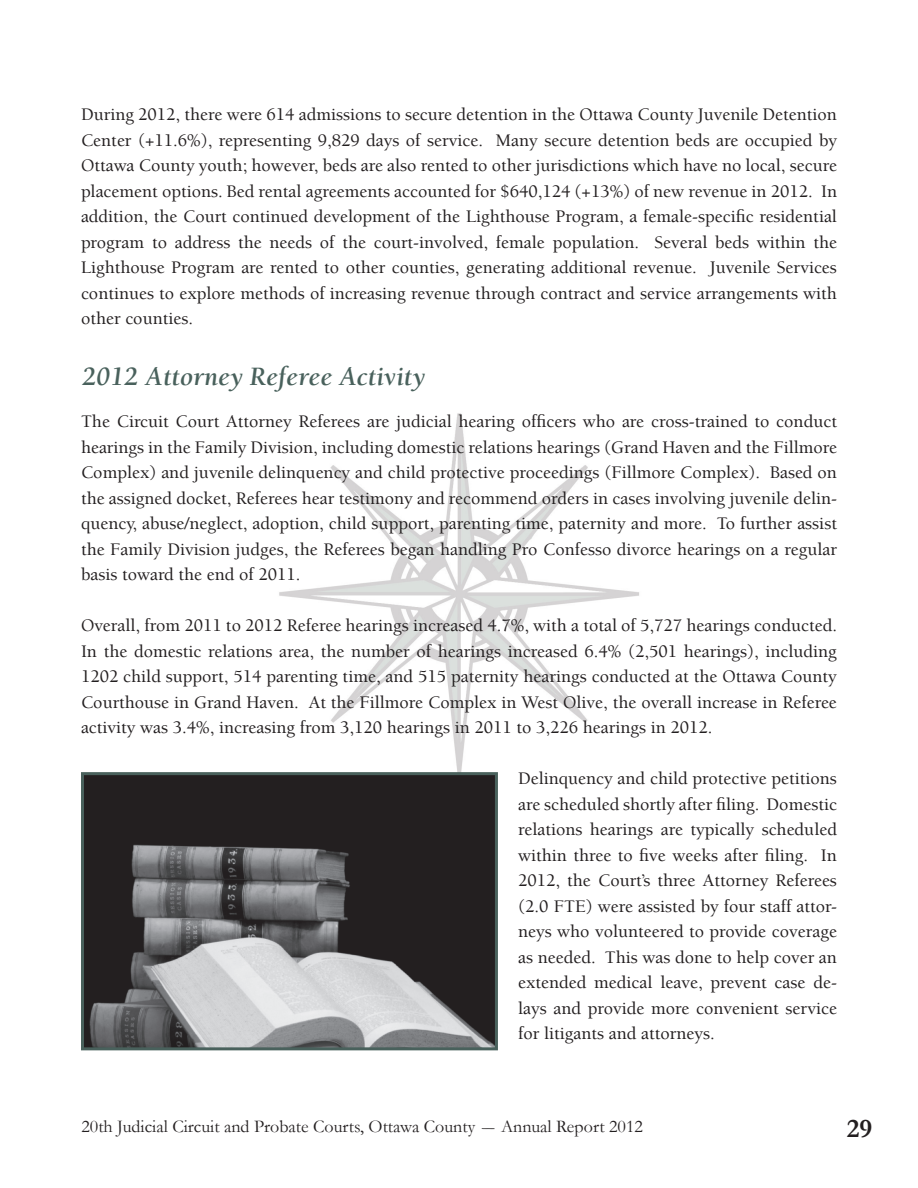
<style>
.page{position:relative;width:918px;height:1188px;background:#fff}
.page>*{position:absolute;margin:0;border:0;box-sizing:border-box;transform-origin:0 0}
.t1{font:italic 700 27px "Berkeley LT";color:#49615c}
.t2{font:700 27px "Garamond";color:#231f20}
.t3{font:500 18px/25.5px "Berkeley LT";color:#231f20;text-align:justify}
.t4{font:18px "Garamond";color:#231f20}
</style>
<div class="page">
<img style="left:279px;top:413px;width:360px;height:359px">
<img style="left:85px;top:776px;width:409px;height:270px">
<img style="left:276px;top:776px;width:218px;height:2px">
<div style="left:81px;top:772px;width:417px;height:278px;border:3px solid #49615c"></div>
<p class="t3" style="left:81px;top:102px;width:758px">During 2012, there were 614 admissions to secure detention in the Ottawa County Juvenile Detention Center (+11.6%), representing 9,829 days of service. Many secure detention beds are occupied by Ottawa County youth; however, beds are also rented to other jurisdictions which have no local, secure placement options. Bed rental agreements accounted for $640,124 (+13%) of new revenue in 2012. In addition, the Court continued development of the Lighthouse Program, a female-specific residential program to address the needs of the court-involved, female population. Several beds within the Lighthouse Program are rented to other counties, generating additional revenue. Juvenile Services continues to explore methods of increasing revenue through contract and service arrangements with other counties.</p>
<h1 class="t1" style="left:82px;top:362px;width:344px">2012 Attorney Referee Activity</h1>
<p class="t3" style="left:81px;top:409px;width:758px">The Circuit Court Attorney Referees are judicial hearing officers who are cross-trained to conduct hearings in the Family Division, including domestic relations hearings (Grand Haven and the Fillmore Complex) and juvenile delinquency and child protective proceedings (Fillmore Complex). Based on the assigned docket, Referees hear testimony and recommend orders in cases involving juvenile delin&shy;quency, abuse/neglect, adoption, child support, parenting time, paternity and more. To further assist the Family Division judges, the Referees began handling Pro Confesso divorce hearings on a regular basis toward the end of 2011.</p>
<p class="t3" style="left:81px;top:613px;width:757px">Overall, from 2011 to 2012 Referee hearings increased 4.7%, with a total of 5,727 hearings conducted.<br>In the domestic relations area, the number of hearings increased 6.4% (2,501 hearings), including 1202 child support, 514 parenting time, and 515 paternity hearings conducted at the Ottawa County Courthouse in Grand Haven. At the Fillmore Complex in West Olive, the overall increase in Referee activity was 3.4%, increasing from 3,120 hearings in 2011 to 3,226 hearings in 2012.</p>
<p class="t3" style="left:518px;top:766px;width:320px">Delinquency and child protective petitions are scheduled shortly after filing. Domestic relations hearings are typically scheduled within three to five weeks after filing. In 2012, the Court’s three Attorney Referees (2.0 FTE) were assisted by four staff attor&shy;neys who volunteered to provide coverage as needed. This was done to help cover an extended medical leave, prevent case de&shy;lays and provide more convenient service for litigants and attorneys.</p>
<p class="t4" style="left:81px;top:1117px;width:563px">20th Judicial Circuit and Probate Courts, Ottawa County - Annual Report 2012</p>
<h1 class="t2" style="left:847px;top:1113px;width:27px">29</h1>
</div>
